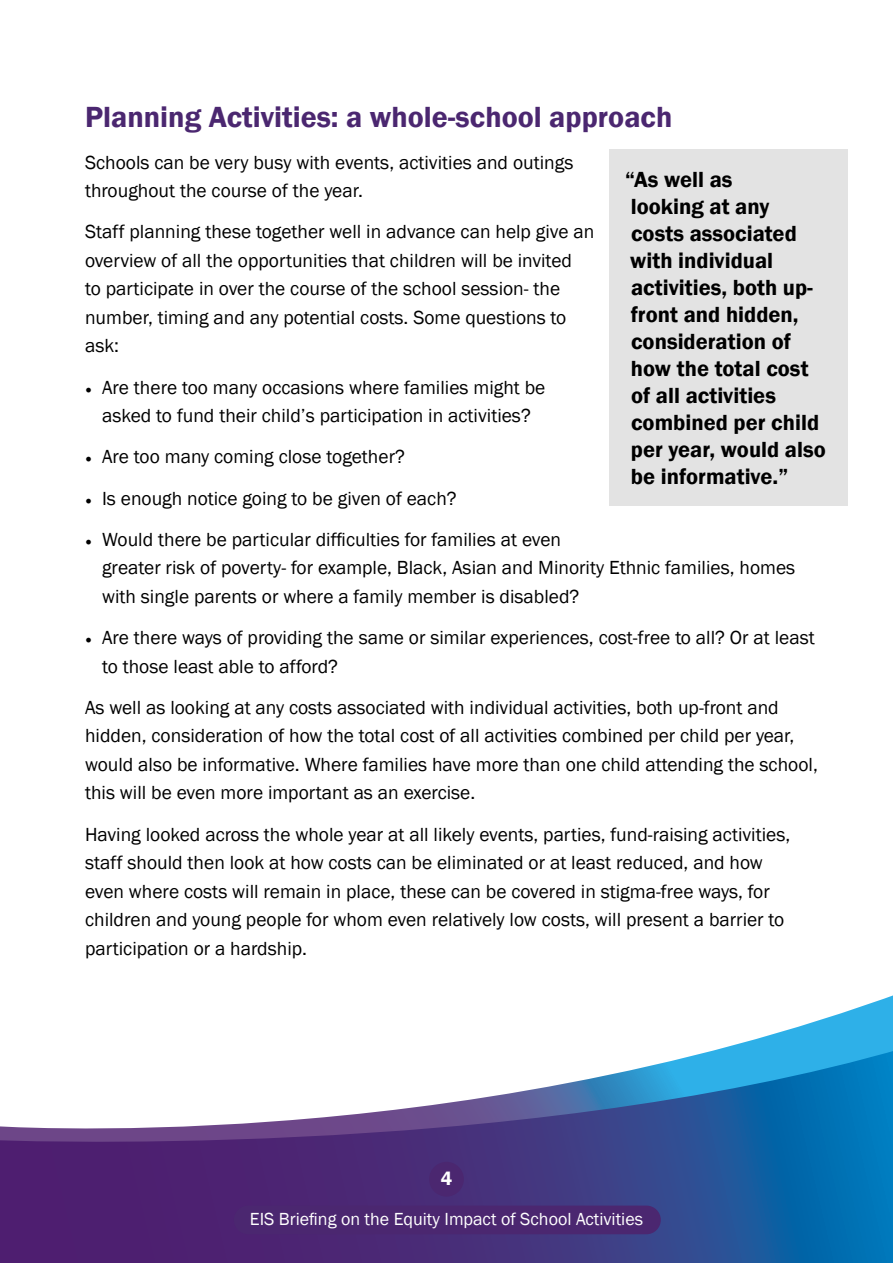
<style>
.page{position:relative;width:893px;height:1263px;background:#fff}
.page>*{position:absolute;margin:0;border:0;box-sizing:border-box;transform-origin:0 0}
.t1{font:600 30px "Franklin Gothic";color:#4b2770}
.t2{font:600 22.5px/27px "Franklin Gothic";color:#000}
.t3{font:19.5px/28.5px "Franklin Gothic";color:#000}
.t4{font:600 19.5px "Franklin Gothic";color:#fff}
.t5{font:18px "Franklin Gothic";color:#fff}
.s1{font-family:"Minion Pro";font-size:18px}
</style>
<div class="page">
<div style="left:609px;top:150px;width:239px;height:356px;background:#e3e3e3"></div>
<svg style="left:727px;top:995px;width:166px;height:52px"></svg>
<svg style="left:0;top:1047px;width:893px;height:216px"></svg>
<div style="left:429px;top:1162px;width:35px;height:34px;background:#4b2770;border-radius:50%"></div>
<div style="left:234px;top:1205px;width:427px;height:29px;background:#4b2770;border-radius:14px"></div>
<h1 class="t1" style="left:85px;top:99px;width:589px">Planning Activities: a whole-school approach</h1>
<p class="t3" style="left:85px;top:148px;width:490px">Schools can be very busy with events, activities and outings throughout the course of the year.</p>
<p class="t3" style="left:85px;top:218px;width:511px">Staff planning these together well in advance can help give an overview of all the opportunities that children will be invited<br>to participate in over the course of the school session- the number, timing and any potential costs. Some questions to ask:</p>
<p class="t3" style="left:85px;top:373px;width:462px;text-align:center"><span class="s1">•</span> Are there too many occasions where families might be asked to fund their child’s participation in activities?</p>
<p class="t3" style="left:85px;top:443px;width:321px"><span class="s1">•</span> Are too many coming close together?</p>
<p class="t3" style="left:85px;top:484px;width:373px"><span class="s1">•</span> Is enough notice going to be given of each?</p>
<p class="t3" style="left:102px;top:526px;width:695px;text-indent:-17px"><span class="s1">•</span> Would there be particular difficulties for families at even<br>greater risk of poverty- for example, Black, Asian and Minority Ethnic families, homes with single parents or where a family member is disabled?</p>
<p class="t3" style="left:102px;top:624px;width:714px;text-indent:-17px"><span class="s1">•</span> Are there ways of providing the same or similar experiences, cost-free to all? Or at least to those least able to afford?</p>
<p class="t3" style="left:85px;top:694px;width:734px">As well as looking at any costs associated with individual activities, both up-front and hidden, consideration of how the total cost of all activities combined per child per year, would also be informative. Where families have more than one child attending the school, this will be even more important as an exercise.</p>
<p class="t3" style="left:85px;top:820px;width:707px">Having looked across the whole year at all likely events, parties, fund-raising activities, staff should then look at how costs can be eliminated or at least reduced, and how even where costs will remain in place, these can be covered in stigma-free ways, for children and young people for whom even relatively low costs, will present a barrier to participation or a hardship.</p>
<p class="t2" style="left:625px;top:166px;width:202px">“As well as<br>looking at any<br>costs associated with individual activities, both up&shy;front and hidden, consideration of how the total cost of all activities combined per child per year, would also be informative.”</p>
<p class="t4" style="left:441px;top:1167px;width:13px">4</p>
<p class="t5" style="left:250px;top:1208px;width:395px">EIS Briefing on the Equity Impact of School Activities</p>
</div>
